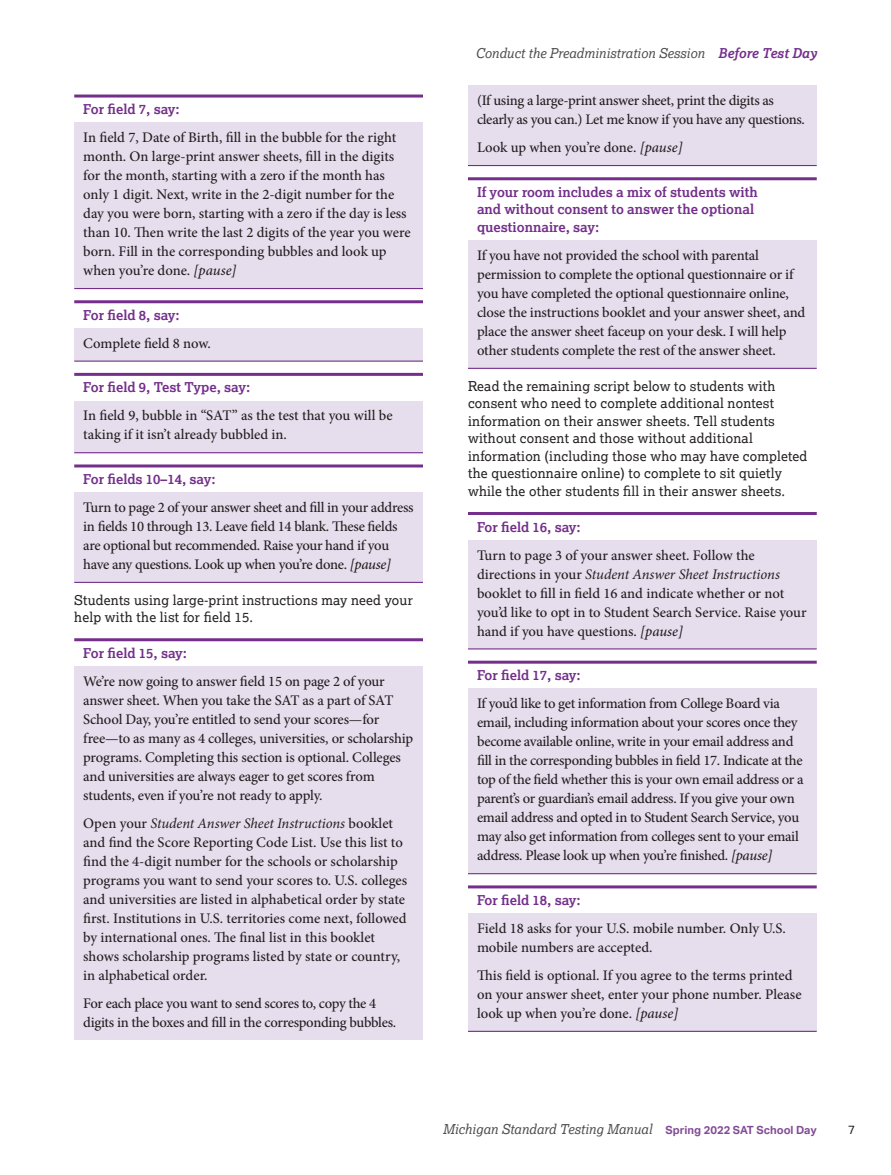
<style>
.page{position:relative;width:891px;height:1175px;background:#fff}
.page>*{position:absolute;margin:0;border:0;box-sizing:border-box;transform-origin:0 0}
.t1{font:500 14.7px/19px "Minion Pro";letter-spacing:-.01em;color:#231f20}
.t2{font:13.5px/17.5px "Lexia";letter-spacing:.015em;color:#231f20}
.t3{font:700 13.5px/17.5px "Lexia";color:#742f8b}
.t4{font:italic 13.5px "Lexia";color:#4d4d4f}
.t5{font:12px "Aktiv Grotesk";color:#231f20}
.s1{font-style:italic}
.s2{font-weight:400;font-style:italic}
.s3{font-weight:700;color:#742f8b}
.s4{font-family:"Aktiv Grotesk";font-weight:700;font-style:normal;font-size:11.25px;color:#834c97}
</style>
<div class="page">
<svg style="left:74px;top:94px;width:349px;height:4px"></svg>
<div style="left:74px;top:122px;width:349px;height:166px;background:#e6deed"></div>
<hr style="left:74px;top:288px;width:349px;height:1px;background:#742f8b">
<hr style="left:74px;top:300px;width:349px;height:3px;background:#742f8b">
<div style="left:74px;top:328px;width:349px;height:33px;background:#e6deed"></div>
<hr style="left:74px;top:360px;width:349px;height:2px;background:#742f8b">
<hr style="left:74px;top:373px;width:349px;height:3px;background:#742f8b">
<div style="left:74px;top:401px;width:349px;height:51px;background:#e6deed"></div>
<hr style="left:74px;top:452px;width:349px;height:1px;background:#742f8b">
<hr style="left:74px;top:464px;width:349px;height:3px;background:#742f8b">
<div style="left:74px;top:492px;width:349px;height:90px;background:#e6deed"></div>
<hr style="left:74px;top:582px;width:349px;height:1px;background:#742f8b">
<hr style="left:74px;top:638px;width:349px;height:3px;background:#742f8b">
<div style="left:74px;top:666px;width:349px;height:147px;background:#e6deed"></div>
<div style="left:74px;top:808px;width:349px;height:185px;background:#e6deed"></div>
<div style="left:74px;top:988px;width:349px;height:52px;background:#e6deed"></div>
<div style="left:468px;top:86px;width:349px;height:51px;background:#e6deed"></div>
<div style="left:468px;top:133px;width:349px;height:32px;background:#e6deed"></div>
<hr style="left:468px;top:165px;width:349px;height:1px;background:#742f8b">
<hr style="left:468px;top:177px;width:349px;height:3px;background:#742f8b">
<div style="left:468px;top:240px;width:349px;height:128px;background:#e6deed"></div>
<hr style="left:468px;top:368px;width:349px;height:1px;background:#742f8b">
<hr style="left:468px;top:512px;width:349px;height:3px;background:#742f8b">
<div style="left:468px;top:540px;width:349px;height:108px;background:#e6deed"></div>
<hr style="left:468px;top:648px;width:349px;height:1px;background:#742f8b">
<hr style="left:468px;top:660px;width:349px;height:3px;background:#742f8b">
<div style="left:468px;top:688px;width:349px;height:185px;background:#e6deed"></div>
<hr style="left:468px;top:873px;width:349px;height:1px;background:#742f8b">
<hr style="left:468px;top:885px;width:349px;height:3px;background:#742f8b">
<div style="left:468px;top:913px;width:349px;height:52px;background:#e6deed"></div>
<div style="left:468px;top:960px;width:349px;height:71px;background:#e6deed"></div>
<hr style="left:468px;top:1030px;width:349px;height:1px;background:#742f8b">
<p class="t3" style="left:83px;top:100px;width:98px">For field 7, say:</p>
<p class="t1" style="left:83px;top:128px;width:329px">In field 7, Date of Birth, fill in the bubble for the right month. On large-print answer sheets, fill in the digits for the month, starting with a zero if the month has only 1 digit. Next, write in the 2-digit number for the day you were born, starting with a zero if the day is less than 10. Then write the last 2 digits of the year you were born. Fill in the corresponding bubbles and look up when you’re done. <span class="s1">[pause]</span></p>
<p class="t3" style="left:83px;top:306px;width:98px">For field 8, say:</p>
<p class="t1" style="left:83px;top:333px;width:129px">Complete field 8 now.</p>
<p class="t3" style="left:83px;top:378px;width:169px">For field 9, Test Type, say:</p>
<p class="t1" style="left:83px;top:406px;width:311px">In field 9, bubble in “SAT” as the test that you will be taking if it isn’t already bubbled in.</p>
<p class="t3" style="left:83px;top:470px;width:134px">For fields 10–14, say:</p>
<p class="t1" style="left:83px;top:498px;width:332px">Turn to page 2 of your answer sheet and fill in your address in fields 10 through 13. Leave field 14 blank. These fields are optional but recommended. Raise your hand if you have any questions. Look up when you’re done. <span class="s1">[pause]</span></p>
<p class="t2" style="left:74px;top:590px;width:340px">Students using large-print instructions may need your help with the list for field 15.</p>
<p class="t3" style="left:83px;top:643px;width:105px">For field 15, say:</p>
<p class="t1" style="left:83px;top:671px;width:331px">We’re now going to answer field 15 on page 2 of your answer sheet. When you take the SAT as a part of SAT School Day, you’re entitled to send your scores—for free—to as many as 4 colleges, universities, or scholarship programs. Completing this section is optional. Colleges and universities are always eager to get scores from students, even if you’re not ready to apply.</p>
<p class="t1" style="left:83px;top:813px;width:326px">Open your <span class="s2">Student Answer Sheet Instructions</span> booklet and find the Score Reporting Code List. Use this list to find the 4-digit number for the schools or scholarship programs you want to send your scores to. U.S. colleges and universities are listed in alphabetical order by state first. Institutions in U.S. territories come next, followed by international ones. The final list in this booklet shows scholarship programs listed by state or country, in alphabetical order.</p>
<p class="t1" style="left:83px;top:993px;width:314px">For each place you want to send scores to, copy the 4 digits in the boxes and fill in the corresponding bubbles.</p>
<p class="t4" style="left:475px;top:44px;width:343px">Conduct the Preadministration Session <span class="s3">Before Test Day</span></p>
<p class="t1" style="left:477px;top:91px;width:329px">(If using a large-print answer sheet, print the digits as clearly as you can.) Let me know if you have any questions.</p>
<p class="t1" style="left:477px;top:138px;width:207px">Look up when you’re done. <span class="s1">[pause]</span></p>
<p class="t3" style="left:477px;top:183px;width:282px">If your room includes a mix of students with and without consent to answer the optional questionnaire, say:</p>
<p class="t1" style="left:477px;top:246px;width:330px">If you have not provided the school with parental permission to complete the optional questionnaire or if you have completed the optional questionnaire online, close the instructions booklet and your answer sheet, and place the answer sheet faceup on your desk. I will help other students complete the rest of the answer sheet.</p>
<p class="t2" style="left:468px;top:376px;width:341px">Read the remaining script below to students with consent who need to complete additional nontest information on their answer sheets. Tell students without consent and those without additional information (including those who may have completed the questionnaire online) to complete to sit quietly while the other students fill in their answer sheets.</p>
<p class="t3" style="left:477px;top:517px;width:105px">For field 16, say:</p>
<p class="t1" style="left:477px;top:545px;width:331px">Turn to page 3 of your answer sheet. Follow the directions in your <span class="s2">Student Answer Sheet Instructions </span>booklet to fill in field 16 and indicate whether or not you’d like to opt in to Student Search Service. Raise your hand if you have questions. <span class="s1">[pause]</span></p>
<p class="t3" style="left:477px;top:666px;width:105px">For field 17, say:</p>
<p class="t1" style="left:477px;top:694px;width:328px">If you’d like to get information from College Board via email, including information about your scores once they become available online, write in your email address and fill in the corresponding bubbles in field 17. Indicate at the top of the field whether this is your own email address or a parent’s or guardian’s email address. If you give your own email address and opted in to Student Search Service, you may also get information from colleges sent to your email address. Please look up when you’re finished. <span class="s1">[pause]</span></p>
<p class="t3" style="left:477px;top:891px;width:105px">For field 18, say:</p>
<p class="t1" style="left:477px;top:918px;width:311px">Field 18 asks for your U.S. mobile number. Only U.S. mobile numbers are accepted.</p>
<p class="t1" style="left:477px;top:965px;width:326px">This field is optional. If you agree to the terms printed on your answer sheet, enter your phone number. Please look up when you’re done. <span class="s1">[pause]</span></p>
<p class="t4" style="left:443px;top:1121px;width:376px">Michigan Standard Testing Manual <span class="s4">Spring 2022 SAT School Day</span></p>
<p class="t5" style="left:848px;top:1122px;width:9px">7</p>
</div>
